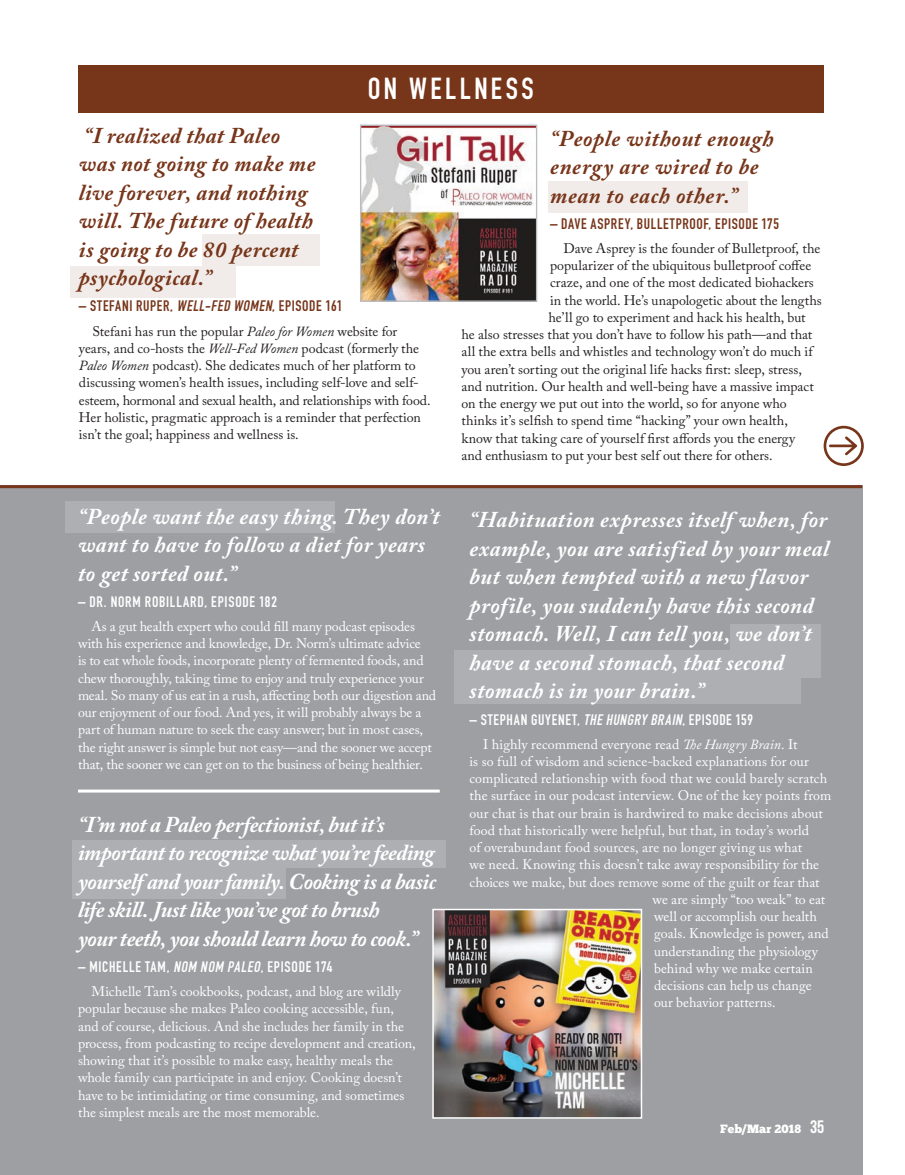
<style>
.page{position:relative;width:905px;height:1175px;background:#fff}
.page>*{position:absolute;margin:0;border:0;box-sizing:border-box;transform-origin:0 0}
.t1{font:700 30px "DIN Condensed";letter-spacing:.115em;color:#fff}
.t2{font:italic 700 22.5px/28.5px "Adobe Caslon Pro";letter-spacing:.015em;color:#fff}
.t3{font:italic 700 22.5px/28.5px "Adobe Caslon Pro";letter-spacing:-.025em;color:#fff}
.t4{font:italic 700 22.5px/28.5px "Adobe Caslon Pro";letter-spacing:.025em;color:#77351a}
.t5{font:700 15px "DIN Condensed";letter-spacing:.05em;color:#fff}
.t6{font:700 15px "DIN Condensed";letter-spacing:.04em;color:#77351a}
.t7{font:13.8px/17.2px "Adobe Caslon Pro";color:#fff}
.t8{font:13.8px/17.2px "Adobe Caslon Pro";color:#231f20}
.t9{font:12px "Chunk Five";color:#fff}
.s1{font-style:italic}
.s2{font-family:"Bebas Neue";font-size:18px}
</style>
<div class="page">
<div style="left:548px;top:181px;width:200px;height:32px;background:#f1ece9"></div>
<div style="left:202px;top:234px;width:118px;height:32px;background:#f1ece9"></div>
<div style="left:70px;top:266px;width:165px;height:32px;background:#f1ece9"></div>
<div style="left:0;top:485px;width:862px;height:689px;background:#9d9fa2"></div>
<hr style="left:0;top:485px;width:862px;height:3px;background:#77351a">
<img style="left:435px;top:911px;width:204px;height:204px">
<div style="left:432px;top:908px;width:210px;height:210px;border:2px solid #fff"></div>
<svg style="left:823px;top:426px;width:40px;height:40px"></svg>
<img style="left:362px;top:127px;width:173px;height:173px">
<div style="left:360px;top:125px;width:177px;height:177px;border:1px solid #bcbdc0"></div>
<div style="left:79px;top:65px;width:745px;height:47px;background:#77351a"></div>
<div style="left:730px;top:624px;width:90px;height:53px;background:#aeafb3"></div>
<div style="left:454px;top:650px;width:346px;height:54px;background:#aeafb3"></div>
<div style="left:65px;top:501px;width:269px;height:31px;background:#aeafb3"></div>
<div style="left:72px;top:840px;width:374px;height:27px;background:#aeafb3"></div>
<div style="left:72px;top:867px;width:214px;height:32px;background:#aeafb3"></div>
<hr style="left:78px;top:789px;width:362px;height:3px;background:#fff">
<h1 class="t1" style="left:367px;top:78px;width:168px">ON WELLNESS</h1>
<h2 class="t4" style="left:79px;top:121px;width:238px">“I realized that Paleo was not going to make me live forever, and nothing will. The future of health is going to be 80 percent psychological.”</h2>
<p class="t6" style="left:79px;top:301px;width:265px">– STEFANI RUPER, <span class="s1">WELL-FED WOMEN</span>, EPISODE 161</p>
<p class="t8" style="left:79px;top:322px;width:353px;text-indent:14px">Stefani has run the popular <span class="s1">Paleo for Women</span> website for years, and co-hosts the <span class="s1">Well-Fed Women</span> podcast (formerly the <span class="s1">Paleo Women</span> podcast). She dedicates much of her platform to discussing women’s health issues, including self-love and self&shy;esteem, hormonal and sexual health, and relationships with food.<br>Her holistic, pragmatic approach is a reminder that perfection isn’t the goal; happiness and wellness is.</p>
<h2 class="t2" style="left:78px;top:501px;width:363px">“People want the easy thing. They don’t want to have to follow a diet for years to get sorted out.”</h2>
<p class="t5" style="left:78px;top:596px;width:200px">– DR. NORM ROBILLARD, EPISODE 182</p>
<p class="t7" style="left:78px;top:617px;width:359px;text-indent:14px">As a gut health expert who could fill many podcast episodes with his experience and knowledge, Dr. Norm’s ultimate advice<br>is to eat whole foods, incorporate plenty of fermented foods, and chew thoroughly, taking time to enjoy and truly experience your meal. So many of us eat in a rush, affecting both our digestion and our enjoyment of our food. And yes, it will probably always be a part of human nature to seek the easy answer; but in most cases, the right answer is simple but not easy—and the sooner we accept that, the sooner we can get on to the business of being healthier.</p>
<h2 class="t3" style="left:78px;top:810px;width:360px">“I’m not a Paleo perfectionist, but it’s important to recognize what you’re feeding yourself and your family. Cooking is a basic life skill. Just like you’ve got to brush<br>your teeth, you should learn how to cook.”</h2>
<p class="t5" style="left:78px;top:961px;width:256px">– MICHELLE TAM, <span class="s1">NOM NOM PALEO</span>, EPISODE 174</p>
<p class="t7" style="left:78px;top:982px;width:339px;text-indent:14px">Michelle Tam’s cookbooks, podcast, and blog are wildly popular because she makes Paleo cooking accessible, fun, and of course, delicious. And she includes her family in the process, from podcasting to recipe development and creation, showing that it’s possible to make easy, healthy meals the whole family can participate in and enjoy. Cooking doesn’t have to be intimidating or time consuming, and sometimes the simplest meals are the most memorable.</p>
<h2 class="t4" style="left:550px;top:124px;width:225px">“People without enough energy are wired to be mean to each other.”</h2>
<p class="t6" style="left:550px;top:218px;width:230px">– DAVE ASPREY, BULLETPROOF, EPISODE 175</p>
<p class="t8" style="left:563px;top:239px;width:258px">Dave Asprey is the founder of Bulletproof, the</p>
<p class="t8" style="left:550px;top:257px;width:263px">popularizer of the ubiquitous bulletproof coffee</p>
<p class="t8" style="left:550px;top:274px;width:265px">craze, and one of the most dedicated biohackers</p>
<p class="t8" style="left:550px;top:291px;width:273px">in the world. He’s unapologetic about the lengths</p>
<p class="t8" style="left:548px;top:308px;width:259px">he’ll go to experiment and hack his health, but</p>
<p class="t8" style="left:461px;top:326px;width:352px">he also stresses that you don’t have to follow his path—and that</p>
<p class="t8" style="left:461px;top:343px;width:352px">all the extra bells and whistles and technology won’t do much if</p>
<p class="t8" style="left:461px;top:360px;width:342px">you aren’t sorting out the original life hacks first: sleep, stress,</p>
<p class="t8" style="left:461px;top:377px;width:354px">and nutrition. Our health and well-being have a massive impact</p>
<p class="t8" style="left:461px;top:395px;width:326px">on the energy we put out into the world, so for anyone who</p>
<p class="t8" style="left:461px;top:412px;width:328px">thinks it’s selfish to spend time “hacking” your own health,</p>
<p class="t8" style="left:461px;top:429px;width:335px">know that taking care of yourself first affords you the energy</p>
<p class="t8" style="left:461px;top:446px;width:312px">and enthusiasm to put your best self out there for others.</p>
<p class="t2" style="left:469px;top:505px;width:361px">“Habituation expresses itself when, for example, you are satisfied by your meal but when tempted with a new flavor profile, you suddenly have this second stomach. Well, I can tell you, we don’t have a second stomach, that second stomach is in your brain.”</p>
<p class="t5" style="left:469px;top:714px;width:285px">– STEPHAN GUYENET, <span class="s1">THE HUNGRY BRAIN</span>, EPISODE 159</p>
<p class="t7" style="left:483px;top:735px;width:316px">I highly recommend everyone read <span class="s1">The Hungry Brain</span>. It</p>
<p class="t7" style="left:469px;top:752px;width:341px">is so full of wisdom and science-backed explanations for our</p>
<p class="t7" style="left:469px;top:769px;width:359px">complicated relationship with food that we could barely scratch</p>
<p class="t7" style="left:469px;top:787px;width:363px">the surface in our podcast interview. One of the key points from</p>
<p class="t7" style="left:469px;top:804px;width:355px">our chat is that our brain is hardwired to make decisions about</p>
<p class="t7" style="left:469px;top:821px;width:341px">food that historically were helpful, but that, in today’s world</p>
<p class="t7" style="left:469px;top:838px;width:334px">of overabundant food sources, are no longer giving us what</p>
<p class="t7" style="left:469px;top:856px;width:351px">we need. Knowing this doesn’t take away responsibility for the</p>
<p class="t7" style="left:469px;top:873px;width:351px">choices we make, but does remove some of the guilt or fear that</p>
<p class="t7" style="left:652px;top:890px;width:174px">we are simply “too weak” to eat</p>
<p class="t7" style="left:654px;top:907px;width:164px">well or accomplish our health</p>
<p class="t7" style="left:654px;top:925px;width:176px">goals. Knowledge is power, and</p>
<p class="t7" style="left:654px;top:942px;width:165px">understanding the physiology</p>
<p class="t7" style="left:654px;top:959px;width:160px">behind why we make certain</p>
<p class="t7" style="left:654px;top:976px;width:159px">decisions can help us change</p>
<p class="t7" style="left:654px;top:994px;width:123px">our behavior patterns.</p>
<p class="t9" style="left:720px;top:1121px;width:106px">Feb/Mar 2018 <span class="s2">35</span></p>
</div>
